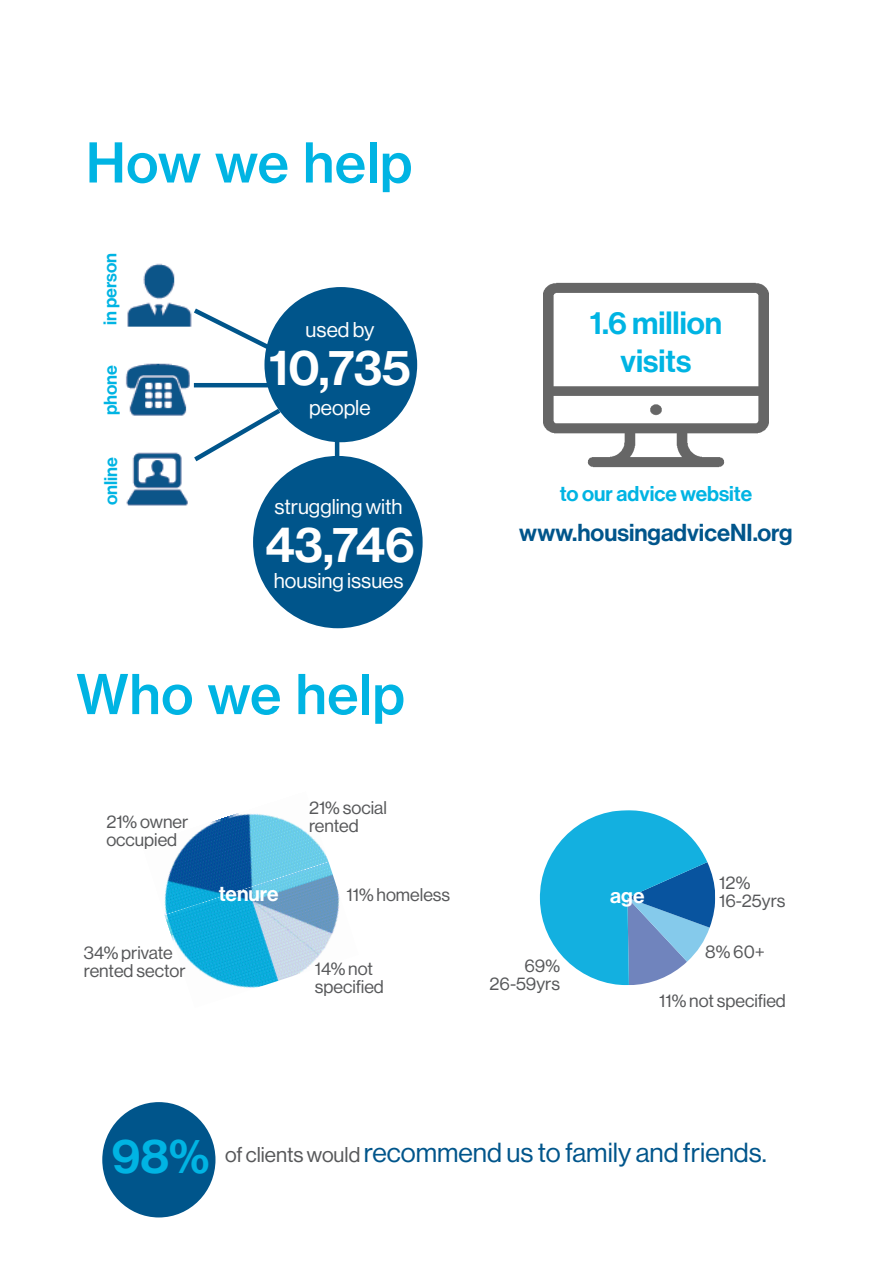
<style>
.page{position:relative;width:893px;height:1263px;background:#fff}
.page>*{position:absolute;margin:0;border:0;box-sizing:border-box;transform-origin:0 0}
.Title_main{font:54px "N Haas Grotesk TX Std 65 Md";color:#00b4e3}
.t1{font:500 49.5px "Haas Grot Disp 65";color:#fff}
.Sub_title{font:500 48px "Haas Grot Disp 65";color:#00b4e3}
.Sub_title-2{font:500 31.5px "Haas Grot Disp 65";color:#00b4e3}
.t2{font:27px "Haas Grot Disp 55 Roman";color:#00558b}
.Sub_title-3{font:500 24px "Haas Grot Disp 65";color:#00558b}
.t3{font:21px "Haas Grot Disp 55 Roman";color:#fff}
.Sub_title-4{font:500 21px "Haas Grot Disp 65";color:#00b4e3}
.Sub_title-5{font:500 21px "Haas Grot Disp 65";color:#fff}
.t4{font:18px/18px "Haas Grot Disp 55 Roman";color:#57585a}
.Sub_title-6{font:500 18px "Haas Grot Disp 65";color:#00b4e3}
.s1{font-size:21px;color:#57585a}
</style>
<div class="page">
<div style="left:264px;top:287px;width:153px;height:155px;background:#00558b;border-radius:50%"></div>
<div style="left:253px;top:456px;width:170px;height:172px;background:#00558b;border-radius:50%"></div>
<div style="left:102px;top:1102px;width:113px;height:115px;background:#00558b;border-radius:50%"></div>
<img style="left:544px;top:282px;width:224px;height:186px">
<div style="left:580px;top:308px;width:142px;height:55px;background:#fff"></div>
<img style="left:127px;top:263px;width:62px;height:64px">
<img style="left:125px;top:363px;width:75px;height:53px">
<img style="left:126px;top:452px;width:62px;height:54px">
<svg style="left:539px;top:810px;width:177px;height:176px"></svg>
<img style="left:164px;top:863px;width:176px;height:125px">
<img style="left:164px;top:813px;width:165px;height:102px">
<svg style="left:189px;top:308px;width:91px;height:48px"></svg>
<svg style="left:189px;top:405px;width:96px;height:57px"></svg>
<hr style="left:194px;top:383px;width:81px;height:4px;background:#00558b">
<hr style="left:335px;top:428px;width:4px;height:29px;background:#00558b">
<p class="Title_main" style="left:86px;top:129px;width:328px">How we help</p>
<p class="Sub_title-6" style="left:100px;top:325px;width:74px;rotate:-90deg">in person</p>
<p class="Sub_title-6" style="left:100px;top:415px;width:52px;rotate:-90deg">phone</p>
<p class="Sub_title-6" style="left:101px;top:505px;width:50px;rotate:-90deg">online</p>
<p class="t3" style="left:305px;top:318px;width:70px">used by</p>
<p class="t1" style="left:269px;top:339px;width:143px">10,735</p>
<p class="t3" style="left:309px;top:396px;width:63px">people</p>
<p class="t3" style="left:275px;top:495px;width:130px">struggling with</p>
<p class="t1" style="left:265px;top:516px;width:151px">43,746</p>
<p class="t3" style="left:274px;top:568px;width:131px">housing issues</p>
<p class="Title_main" style="left:76px;top:661px;width:331px">Who we help</p>
<p class="t4" style="left:106px;top:813px;width:83px">21% owner occupied</p>
<p class="t4" style="left:84px;top:944px;width:90px">34% private</p>
<p class="t4" style="left:84px;top:962px;width:103px">rented sector</p>
<p class="Sub_title-5" style="left:219px;top:882px;width:61px">tenure</p>
<p class="t4" style="left:309px;top:799px;width:79px">21% social</p>
<p class="t4" style="left:309px;top:817px;width:51px">rented</p>
<p class="t4" style="left:347px;top:886px;width:105px">11% homeless</p>
<p class="t4" style="left:315px;top:959px;width:71px">14% not specified</p>
<p class="Sub_title-2" style="left:590px;top:305px;width:134px">1.6 million</p>
<p class="Sub_title-2" style="left:621px;top:343px;width:72px">visits</p>
<p class="Sub_title-4" style="left:560px;top:482px;width:194px">to our advice website</p>
<p class="Sub_title-3" style="left:519px;top:519px;width:275px">www.housingadviceNI.org</p>
<p class="t4" style="left:525px;top:956px;width:37px">69%</p>
<p class="t4" style="left:490px;top:974px;width:72px">26-59yrs</p>
<p class="Sub_title-5" style="left:610px;top:883px;width:36px">age</p>
<p class="t4" style="left:719px;top:874px;width:33px">12%</p>
<p class="t4" style="left:719px;top:892px;width:68px">16-25yrs</p>
<p class="t4" style="left:705px;top:943px;width:61px">8% 60+</p>
<p class="t4" style="left:659px;top:991px;width:128px">11% not specified</p>
<p class="Sub_title" style="left:112px;top:1128px;width:99px">98%</p>
<p class="t2" style="left:225px;top:1138px;width:543px"><span class="s1">of clients would</span> recommend us to family and friends.</p>
</div>
